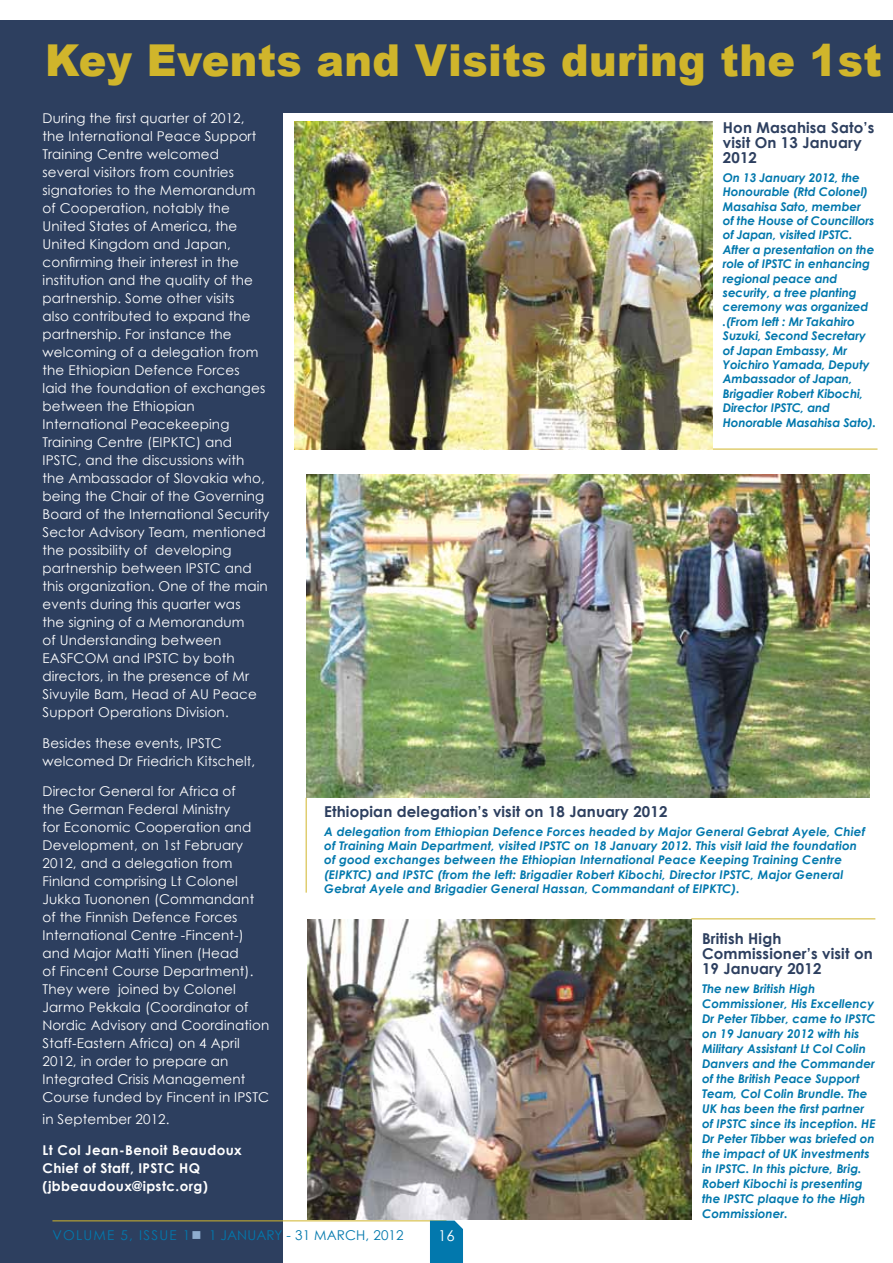
<style>
.page{position:relative;width:893px;height:1263px;background:#fff}
.page>*{position:absolute;margin:0;border:0;box-sizing:border-box;transform-origin:0 0}
.t1{font:900 43.95px "Arial";letter-spacing:.01em;color:#d0b52b;scale:.94 1}
.t2{font:700 15px/15px "Century Gothic";letter-spacing:.01em;color:#2d3f5f}
.t3{font:15px "Century Gothic";color:#fff}
.t4{font:13.5px/18px "Century Gothic";letter-spacing:.01em;color:#fff}
.t5{font:700 13.5px/18px "Century Gothic";letter-spacing:.03em;color:#fff}
.t6{font:13.5px "Century Gothic";letter-spacing:.01em;color:#0278ad}
.t7{font:italic 700 12px/14.4px "Century Gothic";color:#0278ad}
.s1{color:#8fadcf}
</style>
<div class="page">
<div style="left:0;top:45px;width:282px;height:1218px;background:#2d3f5f"></div>
<hr style="left:52px;top:1220px;width:394px;height:1px;background:#d0b52b">
<svg style="left:430px;top:1220px;width:33px;height:43px"></svg>
<div style="left:0;top:21px;width:893px;height:92px;background:#2d3f5f"></div>
<hr style="left:710px;top:449px;width:167px;height:1px;background:#d0b52b">
<img style="left:295px;top:122px;width:417px;height:327px">
<img style="left:306px;top:474px;width:564px;height:324px">
<img style="left:307px;top:919px;width:384px;height:300px">
<hr style="left:691px;top:918px;width:184px;height:1px;background:#d0b52b">
<hr style="left:306px;top:798px;width:1px;height:95px;background:#d0b52b">
<h1 class="t1" style="left:45px;top:36px;width:891px">Key Events and Visits during the 1st</h1>
<p class="t4" style="left:43px;top:109px;width:228px">During the first quarter of 2012, the International Peace Support<br>Training Centre welcomed<br>several visitors from countries signatories to the Memorandum of Cooperation, notably the<br>United States of America, the<br>United Kingdom and Japan, confirming their interest in the institution and the quality of the partnership. Some other visits<br>also contributed to expand the partnership. For instance the welcoming of a delegation from the Ethiopian Defence Forces<br>laid the foundation of exchanges between the Ethiopian<br>International Peacekeeping<br>Training Centre (EIPKTC) and<br>IPSTC, and the discussions with the Ambassador of Slovakia who, being the Chair of the Governing<br>Board of the International Security<br>Sector Advisory Team, mentioned the possibility of developing partnership between IPSTC and this organization. One of the main events during this quarter was<br>the signing of a Memorandum<br>of Understanding between<br>EASFCOM and IPSTC by both directors, in the presence of Mr<br>Sivuyile Bam, Head of AU Peace<br>Support Operations Division.</p>
<p class="t4" style="left:43px;top:733px;width:214px">Besides these events, IPSTC welcomed Dr Friedrich Kitschelt,</p>
<p class="t4" style="left:43px;top:782px;width:228px">Director General for Africa of<br>the German Federal Ministry<br>for Economic Cooperation and<br>Development, on 1st February<br>2012, and a delegation from<br>Finland comprising Lt Colonel<br>Jukka Tuononen (Commandant of the Finnish Defence Forces<br>International Centre -Fincent-) and Major Matti Ylinen (Head<br>of Fincent Course Department).<br>They were joined by Colonel<br>Jarmo Pekkala (Coordinator of<br>Nordic Advisory and Coordination<br>Staff-Eastern Africa) on 4 April<br>2012, in order to prepare an<br>Integrated Crisis Management<br>Course funded by Fincent in IPSTC</p>
<p class="t4" style="left:43px;top:1110px;width:129px">in September 2012.</p>
<p class="t5" style="left:43px;top:1140px;width:201px">Lt Col Jean-Benoit Beaudoux<br>Chief of Staff, IPSTC HQ (jbbeaudoux@ipstc.org)</p>
<p class="t2" style="left:723px;top:120px;width:153px">Hon Masahisa Sato’s visit On 13 January<br>2012</p>
<p class="t7" style="left:723px;top:170px;width:155px">On 13 January 2012, the<br>Honourable (Rtd Colonel)<br>Masahisa Sato, member<br>of the House of Councillors of Japan, visited IPSTC.<br>After a presentation on the role of IPSTC in enhancing regional peace and security, a tree planting ceremony was organized .(From left : Mr Takahiro<br>Suzuki, Second Secretary of Japan Embassy, Mr<br>Yoichiro Yamada, Deputy<br>Ambassador of Japan,<br>Brigadier Robert Kibochi,<br>Director IPSTC, and<br>Honorable Masahisa Sato).</p>
<p class="t2" style="left:324px;top:803px;width:345px">Ethiopian delegation’s visit on 18 January 2012</p>
<p class="t7" style="left:324px;top:823px;width:542px">A delegation from Ethiopian Defence Forces headed by Major General Gebrat Ayele, Chief of Training Main Department, visited IPSTC on 18 January 2012. This visit laid the foundation of good exchanges between the Ethiopian International Peace Keeping Training Centre (EIPKTC) and IPSTC (from the left: Brigadier Robert Kibochi, Director IPSTC, Major General Gebrat Ayele and Brigadier General Hassan, Commandant of EIPKTC).</p>
<p class="t2" style="left:702px;top:930px;width:172px">British High<br>Commissioner’s visit on<br>19 January 2012</p>
<p class="t7" style="left:702px;top:981px;width:175px;line-height:15px">The new British High<br>Commissioner, His Excellency<br>Dr Peter Tibber, came to IPSTC on 19 January 2012 with his<br>Military Assistant Lt Col Colin<br>Danvers and the Commander of the British Peace Support<br>Team, Col Colin Brundle. The<br>UK has been the first partner of IPSTC since its inception. HE<br>Dr Peter Tibber was briefed on the impact of UK investments in IPSTC. In this picture, Brig.<br>Robert Kibochi is presenting the IPSTC plaque to the High<br>Commissioner.</p>
<p class="t6" style="left:52px;top:1227px;width:353px">Volume 5, Issue 1<span class="s1">■</span> 1 January - 31 March, 2012</p>
<p class="t3" style="left:438px;top:1226px;width:18px">16</p>
</div>
